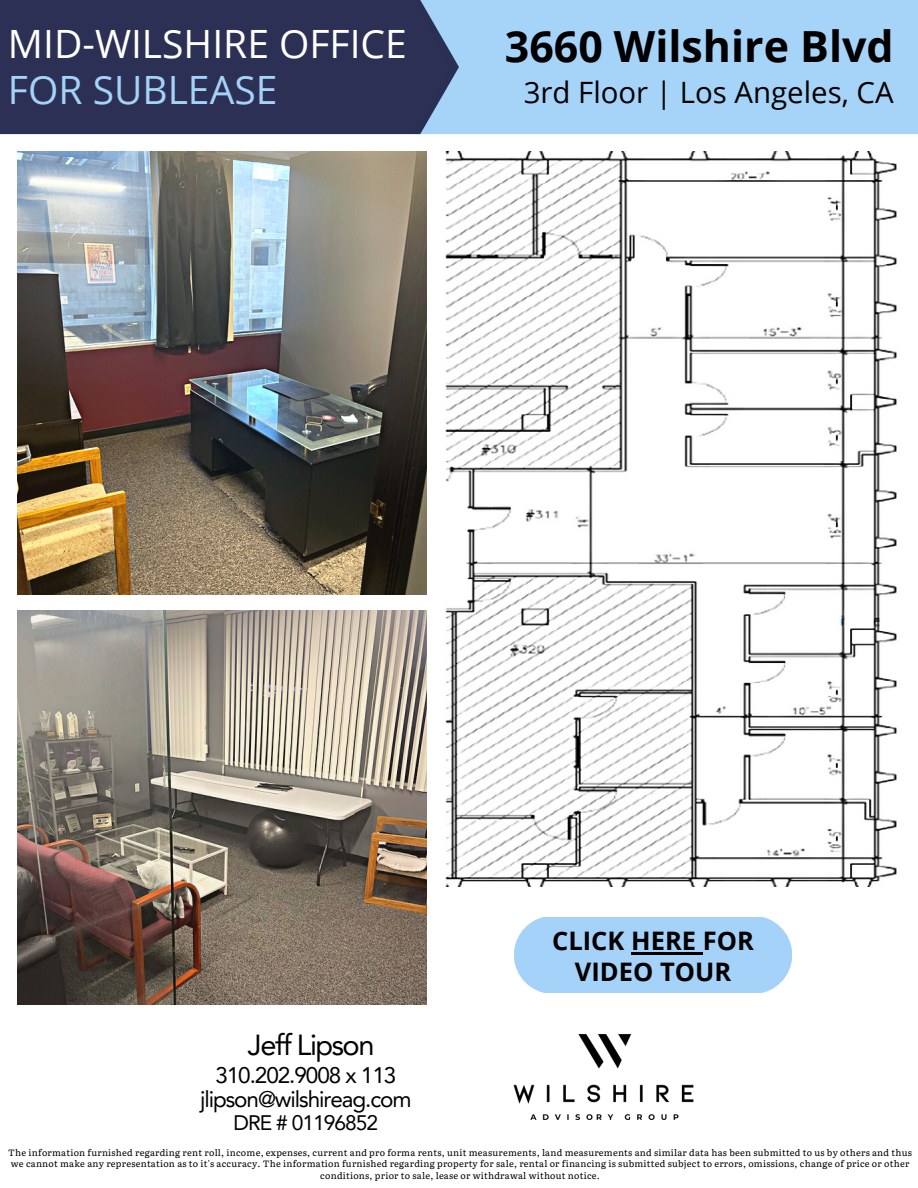
<style>
.page{position:relative;width:918px;height:1188px;background:#fff}
.page>*{position:absolute;margin:0;border:0;box-sizing:border-box;transform-origin:0 0}
.t1{font:700 42.9px "Open Sans";color:#000}
.t2{font:39px "Open Sans";color:#fff}
.t3{font:39px "Open Sans";color:#a4d2f8}
.t4{font:29.4px "Open Sans";color:#000}
.t5{font:28.95px "Avenir LT Pro";letter-spacing:-.05em;color:#000}
.t6{font:700 25.5px/30.3px "Open Sans";color:#000;text-align:center}
.t7{font:22.5px "Avenir LT Pro";letter-spacing:-.045em;color:#000}
.t8{font:21px "Avenir LT Pro";letter-spacing:-.045em;color:#000}
.t9{font:9.15px/11.4px "Literata";letter-spacing:.025em;color:#000;text-align:center}
</style>
<div class="page">
<img style="left:426px;top:151px;width:471px;height:736px">
<img style="left:17px;top:611px;width:409px;height:394px">
<img style="left:17px;top:151px;width:409px;height:443px">
<div style="left:514px;top:917px;width:278px;height:75px;background:#a4d2f8"></div>
<hr style="left:631px;top:953px;width:72px;height:2px;background:#000">
<div style="left:459px;top:0;width:459px;height:134px;background:#a6d3f8"></div>
<div style="left:0;top:0;width:459px;height:134px;background:#2c3054"></div>
<img style="left:513px;top:981px;width:235px;height:139px">
<p class="t2" style="left:8px;top:16px;width:400px">MID-WILSHIRE OFFICE</p>
<p class="t1" style="left:505px;top:16px;width:390px">3660 Wilshire Blvd</p>
<p class="t3" style="left:8px;top:63px;width:271px">FOR SUBLEASE</p>
<p class="t4" style="left:524px;top:72px;width:372px">3rd Floor | Los Angeles, CA</p>
<p class="t5" style="left:248px;top:1033px;width:128px">Jeff Lipson</p>
<p class="t7" style="left:215px;top:1066px;width:182px">310.202.9008 x 113</p>
<p class="t7" style="left:200px;top:1090px;width:213px">jlipson@wilshireag.com</p>
<p class="t8" style="left:233px;top:1114px;width:146px">DRE # 01196852</p>
<p class="t6" style="left:552px;top:925px;width:203px">CLICK HERE FOR<br>VIDEO TOUR</p>
<p class="t9" style="left:8px;top:1146px;width:905px">The information furnished regarding rent roll, income, expenses, current and pro forma rents, unit measurements, land measurements and similar data has been submitted to us by others and thus we cannot make any representation as to it's accuracy. The information furnished regarding property for sale, rental or financing is submitted subject to errors, omissions, change of price or other conditions, prior to sale, lease or withdrawal without notice.</p>
</div>
